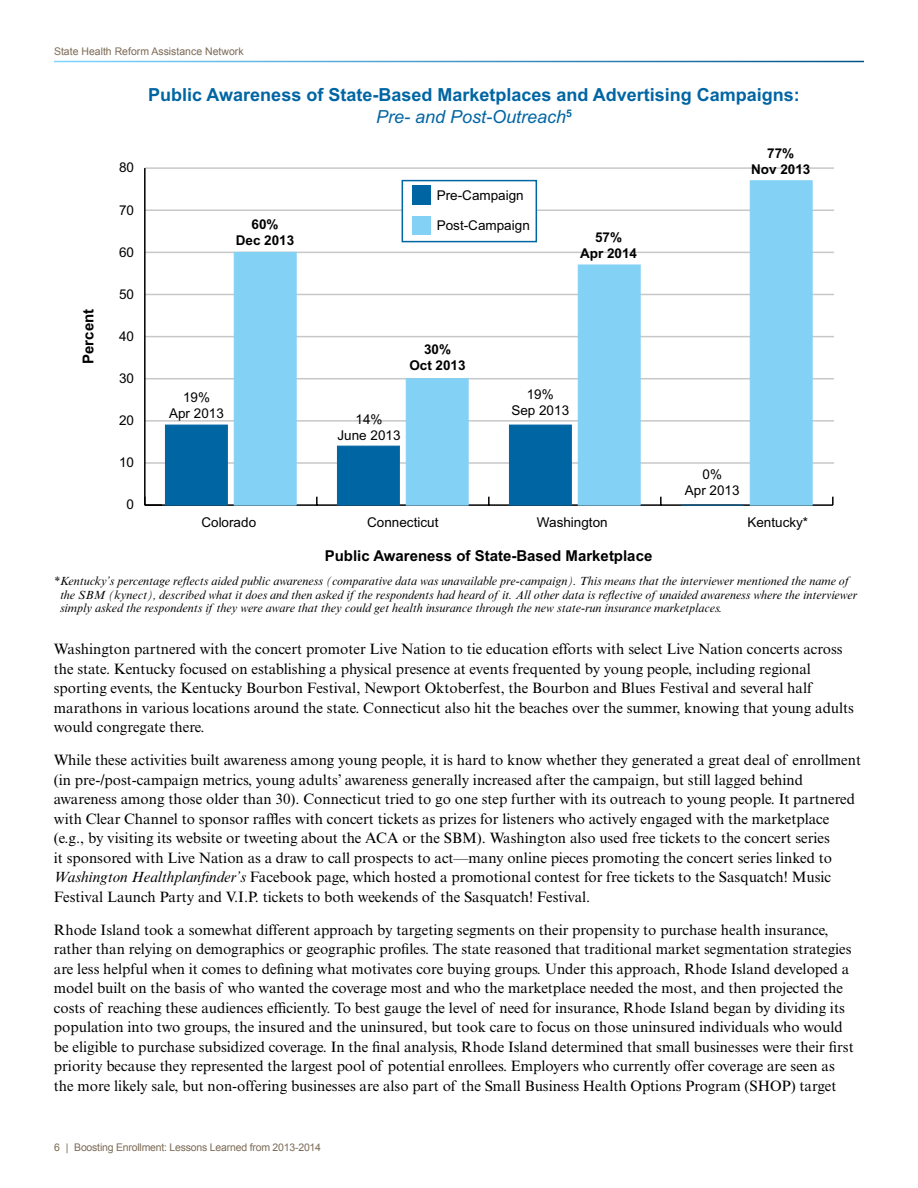
<style>
.page{position:relative;width:918px;height:1188px;background:#fff}
.page>*{position:absolute;margin:0;border:0;box-sizing:border-box;transform-origin:0 0}
.t1{font:700 18px/21.6px "Arial";color:#0065a3;text-align:center}
.t2{font:15px/19.5px "Times New Roman MT Std";color:#000}
.t3{font:700 15px "Arial";color:#000}
.t4{font:13.5px/16.2px "Arial";color:#000;text-align:center}
.t5{font:700 13.5px/16.2px "Arial";color:#000;text-align:center}
.t6{font:italic 12px/13.5px "Times New Roman MT Std";color:#000}
.t7{font:10.5px "Arial";letter-spacing:-.02em;color:#7c6a55}
.t8{font:10.5px "Arial";color:#7c6a55}
.s1{font-weight:400;font-style:italic}
.s2{font-style:italic}
</style>
<div class="page">
<hr style="left:145px;top:462px;width:689px;height:2px;background:#c7c8ca">
<hr style="left:145px;top:420px;width:689px;height:2px;background:#c7c8ca">
<hr style="left:145px;top:378px;width:689px;height:1px;background:#c7c8ca">
<hr style="left:145px;top:336px;width:689px;height:1px;background:#c7c8ca">
<hr style="left:145px;top:294px;width:689px;height:1px;background:#c7c8ca">
<hr style="left:145px;top:252px;width:689px;height:1px;background:#c7c8ca">
<hr style="left:145px;top:209px;width:689px;height:2px;background:#c7c8ca">
<hr style="left:145px;top:167px;width:689px;height:2px;background:#c7c8ca">
<div style="left:402px;top:180px;width:135px;height:62px;background:#fff;border:2px solid #0065a3"></div>
<hr style="left:145px;top:504px;width:688px;height:2px;background:#000">
<svg style="left:144px;top:504px;width:18px;height:2px"></svg>
<svg style="left:316px;top:497px;width:2px;height:7px"></svg>
<svg style="left:488px;top:497px;width:2px;height:7px"></svg>
<svg style="left:660px;top:497px;width:2px;height:7px"></svg>
<svg style="left:832px;top:497px;width:2px;height:8px"></svg>
<hr style="left:144px;top:168px;width:2px;height:337px;background:#000">
<div style="left:234px;top:252px;width:63px;height:253px;background:#83d1f5;border:1px solid #83d1f5"></div>
<div style="left:406px;top:378px;width:63px;height:127px;background:#83d1f5;border:1px solid #83d1f5"></div>
<div style="left:578px;top:265px;width:63px;height:240px;background:#83d1f5;border:1px solid #83d1f5"></div>
<div style="left:750px;top:180px;width:63px;height:325px;background:#83d1f5;border:1px solid #83d1f5"></div>
<div style="left:165px;top:425px;width:63px;height:80px;background:#0065a3;border:1px solid #0065a3"></div>
<div style="left:337px;top:446px;width:63px;height:59px;background:#0065a3;border:1px solid #0065a3"></div>
<div style="left:509px;top:425px;width:63px;height:80px;background:#0065a3;border:1px solid #0065a3"></div>
<hr style="left:681px;top:505px;width:62px;height:1px;background:#0065a3">
<div style="left:412px;top:186px;width:19px;height:19px;background:#0065a3"></div>
<div style="left:412px;top:216px;width:19px;height:19px;background:#83d1f5"></div>
<p class="t8" style="left:54px;top:44px;width:191px">State Health Reform Assistance Network</p>
<p class="t3" style="left:78px;top:364px;width:57px;rotate:-90deg">Percent</p>
<p class="t4" style="left:119px;top:160px;width:17px">80</p>
<p class="t4" style="left:119px;top:202px;width:17px">70</p>
<p class="t4" style="left:119px;top:244px;width:17px">60</p>
<p class="t4" style="left:119px;top:286px;width:17px">50</p>
<p class="t4" style="left:119px;top:328px;width:17px">40</p>
<p class="t4" style="left:119px;top:370px;width:17px">30</p>
<p class="t4" style="left:119px;top:413px;width:17px">20</p>
<p class="t4" style="left:119px;top:455px;width:17px">10</p>
<p class="t4" style="left:127px;top:497px;width:9px">0</p>
<p class="t1" style="left:148px;top:84px;width:653px">Public Awareness of State-Based Marketplaces and Advertising Campaigns:<br><span class="s1">Pre- and Post-Outreach</span><sup>5</sup></p>
<p class="t5" style="left:236px;top:217px;width:60px">60%<br>Dec 2013</p>
<p class="t4" style="left:169px;top:390px;width:56px">19%<br>Apr 2013</p>
<p class="t4" style="left:437px;top:187px;width:89px">Pre-Campaign</p>
<p class="t4" style="left:437px;top:217px;width:95px">Post-Campaign</p>
<p class="t5" style="left:580px;top:229px;width:59px">57%<br>Apr 2014</p>
<p class="t5" style="left:409px;top:341px;width:58px">30%<br>Oct 2013</p>
<p class="t4" style="left:338px;top:411px;width:65px">14%<br>June 2013</p>
<p class="t4" style="left:511px;top:386px;width:59px">19%<br>Sep 2013</p>
<p class="t5" style="left:751px;top:145px;width:61px">77%<br>Nov 2013</p>
<p class="t4" style="left:685px;top:466px;width:56px">0%<br>Apr 2013</p>
<p class="t4" style="left:201px;top:514px;width:56px">Colorado</p>
<p class="t4" style="left:367px;top:514px;width:73px">Connecticut</p>
<p class="t4" style="left:537px;top:514px;width:72px">Washington</p>
<p class="t4" style="left:747px;top:514px;width:62px">Kentucky*</p>
<p class="t3" style="left:325px;top:546px;width:329px">Public Awareness of State-Based Marketplace</p>
<p class="t6" style="left:60px;top:575px;width:799px;text-indent:-6px">*Kentucky’s percentage reflects aided public awareness (comparative data was unavailable pre-campaign). This means that the interviewer mentioned the name of the SBM (kynect), described what it does and then asked if the respondents had heard of it. All other data is reflective of unaided awareness where the interviewer simply asked the respondents if they were aware that they could get health insurance through the new state-run insurance marketplaces.</p>
<p class="t2" style="left:54px;top:639px;width:802px">Washington partnered with the concert promoter Live Nation to tie education efforts with select Live Nation concerts across the state. Kentucky focused on establishing a physical presence at events frequented by young people, including regional sporting events, the Kentucky Bourbon Festival, Newport Oktoberfest, the Bourbon and Blues Festival and several half marathons in various locations around the state. Connecticut also hit the beaches over the summer, knowing that young adults would congregate there.</p>
<p class="t2" style="left:54px;top:750px;width:809px">While these activities built awareness among young people, it is hard to know whether they generated a great deal of enrollment (in pre-/post-campaign metrics, young adults’ awareness generally increased after the campaign, but still lagged behind awareness among those older than 30). Connecticut tried to go one step further with its outreach to young people. It partnered with Clear Channel to sponsor raffles with concert tickets as prizes for listeners who actively engaged with the marketplace (e.g., by visiting its website or tweeting about the ACA or the SBM). Washington also used free tickets to the concert series<br>it sponsored with Live Nation as a draw to call prospects to act—many online pieces promoting the concert series linked to <span class="s2">Washington Healthplanfinder’s</span> Facebook page, which hosted a promotional contest for free tickets to the Sasquatch! Music Festival Launch Party and V.I.P. tickets to both weekends of the Sasquatch! Festival.</p>
<p class="t2" style="left:54px;top:920px;width:801px">Rhode Island took a somewhat different approach by targeting segments on their propensity to purchase health insurance, rather than relying on demographics or geographic profiles. The state reasoned that traditional market segmentation strategies are less helpful when it comes to defining what motivates core buying groups. Under this approach, Rhode Island developed a model built on the basis of who wanted the coverage most and who the marketplace needed the most, and then projected the costs of reaching these audiences efficiently. To best gauge the level of need for insurance, Rhode Island began by dividing its population into two groups, the insured and the uninsured, but took care to focus on those uninsured individuals who would be eligible to purchase subsidized coverage. In the final analysis, Rhode Island determined that small businesses were their first priority because they represented the largest pool of potential enrollees. Employers who currently offer coverage are seen as the more likely sale, but non-offering businesses are also part of the Small Business Health Options Program (SHOP) target</p>
<p class="t7" style="left:54px;top:1140px;width:269px">6 | Boosting Enrollment: Lessons Learned from 2013-2014</p>
</div>
